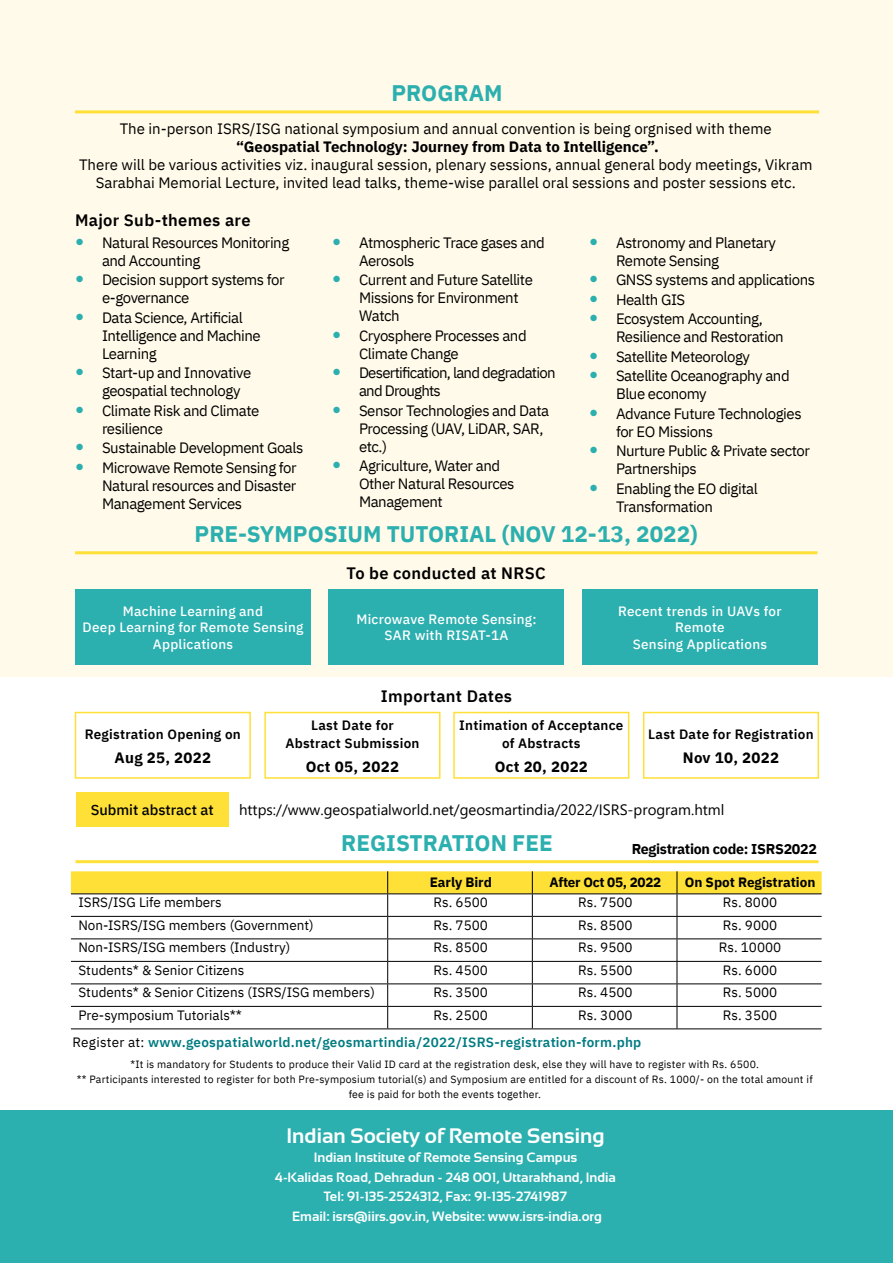
<style>
.page{position:relative;width:893px;height:1263px;background:#fff}
.page>*{position:absolute;margin:0;border:0;box-sizing:border-box;transform-origin:0 0}
.t1{font:700 22.5px "IBM Plex Sans";color:#2cafaf}
.t2{font:700 21px "Sansation";color:#fff}
.t3{font:600 16.5px "IBM Plex Sans";letter-spacing:.02em;color:#000}
.t4{font:15px/18px "IBM Plex Sans";letter-spacing:-.03em;color:#000}
.t5{font:15px/18px "IBM Plex Sans";color:#000;text-align:center}
.t6{font:15px "Segoe UI";color:#000}
.t7{font:700 15px "IBM Plex Sans";color:#000}
.t8{font:15px/18px "IBM Plex Sans";letter-spacing:-.05em;color:#000}
.t9{font:700 15px "IBM Plex Sans";letter-spacing:.02em;color:#000}
.t10{font:500 14.55px "IBM Plex Sans";color:#000}
.t11{font:700 14.25px "IBM Plex Sans";letter-spacing:-.02em;color:#000}
.t12{font:13.5px "IBM Plex Sans";color:#000}
.t13{font:700 13.5px/19.5px "Sansation";color:#fff;text-align:center}
.t14{font:500 13.5px/16.5px "IBM Plex Sans";letter-spacing:.02em;color:#fff;text-align:center}
.t15{font:600 13.5px/18px "IBM Plex Sans";letter-spacing:.02em;color:#000;text-align:center}
.t16{font:600 13.5px "IBM Plex Sans";letter-spacing:.02em;color:#007c81}
.t17{font:700 13.5px "IBM Plex Sans";letter-spacing:-.005em;color:#000}
.t18{font:10.5px/15px "IBM Plex Sans";letter-spacing:.02em;color:#000;text-align:center}
.s1{font-weight:400;color:#000}
</style>
<div class="page">
<div style="left:0;top:0;width:893px;height:677px;background:#fffae9"></div>
<hr style="left:75px;top:110px;width:744px;height:3px;background:#fee036">
<hr style="left:75px;top:551px;width:742px;height:3px;background:#fee036">
<div style="left:75px;top:589px;width:236px;height:75px;background:#2cafaf"></div>
<div style="left:76px;top:792px;width:153px;height:34px;background:#fee036"></div>
<div style="left:75px;top:712px;width:176px;height:67px;border:2px solid #fee036"></div>
<div style="left:453px;top:712px;width:176px;height:67px;border:2px solid #fee036"></div>
<div style="left:264px;top:712px;width:176px;height:67px;border:2px solid #fee036"></div>
<div style="left:643px;top:712px;width:176px;height:67px;border:2px solid #fee036"></div>
<div style="left:329px;top:589px;width:235px;height:75px;background:#2cafaf"></div>
<div style="left:582px;top:589px;width:235px;height:75px;background:#2cafaf"></div>
<div style="left:0;top:1110px;width:893px;height:153px;background:#2cafaf"></div>
<hr style="left:76px;top:860px;width:742px;height:3px;background:#fee036">
<hr style="left:71px;top:1028px;width:317px;height:1px;background:#000">
<hr style="left:388px;top:1028px;width:144px;height:1px;background:#000">
<hr style="left:532px;top:1028px;width:145px;height:1px;background:#000">
<hr style="left:677px;top:1028px;width:145px;height:1px;background:#000">
<svg style="left:71px;top:871px;width:751px;height:157px"></svg>
<h1 class="t1" style="left:392px;top:76px;width:112px">PROGRAM</h1>
<p class="t5" style="left:120px;top:119px;width:654px">The in-person ISRS/ISG national symposium and annual convention is being orgnised with theme</p>
<p class="t7" style="left:236px;top:135px;width:424px">“Geospatial Technology: Journey from Data to Intelligence”.</p>
<p class="t5" style="left:79px;top:155px;width:735px">There will be various activities viz. inaugural session, plenary sessions, annual general body meetings, Vikram<br>Sarabhai Memorial Lecture, invited lead talks, theme-wise parallel oral sessions and poster sessions etc.</p>
<p class="t3" style="left:75px;top:207px;width:177px">Major Sub-themes are</p>
<p class="t4" style="left:102px;top:232px;width:189px">Natural Resources Monitoring and Accounting</p>
<p class="t4" style="left:102px;top:270px;width:184px">Decision support systems for e-governance</p>
<p class="t4" style="left:102px;top:307px;width:160px">Data Science, Artificial<br>Intelligence and Machine<br>Learning</p>
<p class="t4" style="left:102px;top:363px;width:151px">Start-up and Innovative geospatial technology</p>
<p class="t4" style="left:102px;top:400px;width:159px">Climate Risk and Climate resilience</p>
<p class="t4" style="left:102px;top:437px;width:203px;line-height:19.5px">Sustainable Development Goals<br>Microwave Remote Sensing for</p>
<p class="t4" style="left:102px;top:475px;width:196px">Natural resources and Disaster<br>Management Services</p>
<p class="t4" style="left:359px;top:232px;width:187px">Atmospheric Trace gases and<br>Aerosols</p>
<p class="t4" style="left:359px;top:270px;width:175px">Current and Future Satellite<br>Missions for Environment<br>Watch</p>
<p class="t4" style="left:359px;top:325px;width:169px">Cryosphere Processes and<br>Climate Change</p>
<p class="t8" style="left:359px;top:363px;width:198px">Desertification, land degradation and Droughts</p>
<p class="t4" style="left:359px;top:400px;width:192px">Sensor Technologies and Data<br>Processing (UAV, LiDAR, SAR, etc.)</p>
<p class="t4" style="left:359px;top:456px;width:157px">Agriculture, Water and<br>Other Natural Resources<br>Management</p>
<p class="t4" style="left:616px;top:232px;width:162px">Astronomy and Planetary<br>Remote Sensing</p>
<p class="t4" style="left:616px;top:269px;width:201px;line-height:19.5px">GNSS systems and applications<br>Health GIS<br>Ecosystem Accounting,</p>
<p class="t4" style="left:616px;top:326px;width:175px;line-height:19.5px">Resilience and Restoration<br>Satellite Meteorology<br>Satellite Oceanography and</p>
<p class="t4" style="left:616px;top:383px;width:187px;line-height:19.5px">Blue economy<br>Advance Future Technologies</p>
<p class="t4" style="left:616px;top:420px;width:195px;line-height:19.5px">for EO Missions<br>Nurture Public &amp; Private sector</p>
<p class="t4" style="left:616px;top:458px;width:143px;line-height:19.5px">Partnerships<br>Enabling the EO digital</p>
<p class="t4" style="left:616px;top:496px;width:99px">Transformation</p>
<h1 class="t1" style="left:195px;top:516px;width:505px">PRE-SYMPOSIUM TUTORIAL (NOV 12-13, 2022)</h1>
<p class="t14" style="left:83px;top:601px;width:222px">Machine Learning and<br>Deep Learning for Remote Sensing<br>Applications</p>
<p class="t3" style="left:346px;top:560px;width:201px">To be conducted at NRSC</p>
<p class="t14" style="left:356px;top:610px;width:182px">Microwave Remote Sensing:<br>SAR with RISAT-1A</p>
<p class="t14" style="left:618px;top:601px;width:165px">Recent trends in UAVs for<br>Remote<br>Sensing Applications</p>
<p class="t3" style="left:381px;top:683px;width:133px">Important Dates</p>
<p class="t15" style="left:85px;top:724px;width:158px">Registration Opening on</p>
<p class="t9" style="left:115px;top:745px;width:98px">Aug 25, 2022</p>
<p class="t15" style="left:285px;top:715px;width:136px">Last Date for<br>Abstract Submission</p>
<p class="t9" style="left:306px;top:754px;width:95px">Oct 05, 2022</p>
<p class="t15" style="left:459px;top:715px;width:166px">Intimation of Acceptance of Abstracts</p>
<p class="t9" style="left:495px;top:754px;width:95px">Oct 20, 2022</p>
<p class="t15" style="left:648px;top:724px;width:167px">Last Date for Registration</p>
<p class="t9" style="left:683px;top:745px;width:98px">Nov 10, 2022</p>
<p class="t10" style="left:91px;top:798px;width:124px">Submit abstract at</p>
<p class="t6" style="left:239px;top:795px;width:487px">https://www.geospatialworld.net/geosmartindia/2022/ISRS-program.html</p>
<h1 class="t1" style="left:341px;top:825px;width:213px">REGISTRATION FEE</h1>
<p class="t17" style="left:430px;top:872px;width:64px">Early Bird</p>
<p class="t17" style="left:549px;top:872px;width:113px">After Oct 05, 2022</p>
<p class="t17" style="left:685px;top:872px;width:132px">On Spot Registration</p>
<p class="t11" style="left:632px;top:837px;width:187px">Registration code: ISRS2022</p>
<p class="t12" style="left:78px;top:892px;width:145px">ISRS/ISG Life members</p>
<p class="t12" style="left:434px;top:892px;width:56px">Rs. 6500</p>
<p class="t12" style="left:578px;top:892px;width:56px">Rs. 7500</p>
<p class="t12" style="left:723px;top:892px;width:56px">Rs. 8000</p>
<p class="t12" style="left:78px;top:915px;width:237px">Non-ISRS/ISG members (Government)</p>
<p class="t12" style="left:434px;top:915px;width:56px">Rs. 7500</p>
<p class="t12" style="left:578px;top:915px;width:56px">Rs. 8500</p>
<p class="t12" style="left:723px;top:915px;width:56px">Rs. 9000</p>
<p class="t12" style="left:78px;top:937px;width:213px">Non-ISRS/ISG members (Industry)</p>
<p class="t12" style="left:434px;top:937px;width:56px">Rs. 8500</p>
<p class="t12" style="left:578px;top:937px;width:56px">Rs. 9500</p>
<p class="t12" style="left:719px;top:937px;width:64px">Rs. 10000</p>
<p class="t12" style="left:78px;top:960px;width:167px">Students* &amp; Senior Citizens</p>
<p class="t12" style="left:434px;top:960px;width:56px">Rs. 4500</p>
<p class="t12" style="left:578px;top:960px;width:56px">Rs. 5500</p>
<p class="t12" style="left:723px;top:960px;width:56px">Rs. 6000</p>
<p class="t12" style="left:78px;top:982px;width:298px">Students* &amp; Senior Citizens (ISRS/ISG members)</p>
<p class="t12" style="left:434px;top:982px;width:56px">Rs. 3500</p>
<p class="t12" style="left:578px;top:982px;width:56px">Rs. 4500</p>
<p class="t12" style="left:723px;top:982px;width:56px">Rs. 5000</p>
<p class="t12" style="left:78px;top:1005px;width:165px">Pre-symposium Tutorials**</p>
<p class="t12" style="left:434px;top:1005px;width:56px">Rs. 2500</p>
<p class="t12" style="left:578px;top:1005px;width:56px">Rs. 3000</p>
<p class="t12" style="left:723px;top:1005px;width:56px">Rs. 3500</p>
<p class="t18" style="left:77px;top:1056px;width:737px">*It is mandatory for Students to produce their Valid ID card at the registration desk, else they will have to register with Rs. 6500.<br>** Participants interested to register for both Pre-symposium tutorial(s) and Symposium are entitled for a discount of Rs. 1000/- on the total amount if fee is paid for both the events together.</p>
<p class="t16" style="left:73px;top:1032px;width:570px"><span class="s1">Register at:</span> www.geospatialworld.net/geosmartindia/2022/ISRS-registration-form.php</p>
<h2 class="t2" style="left:286px;top:1124px;width:320px">Indian Society of Remote Sensing</h2>
<p class="t13" style="left:275px;top:1148px;width:343px">Indian Institute of Remote Sensing Campus<br>4-Kalidas Road, Dehradun - 248 001, Uttarakhand, India Tel: 91-135-2524312, Fax: 91-135-2741987<br>Email: isrs@iirs.gov.in, Website: www.isrs-india.org</p>
</div>
